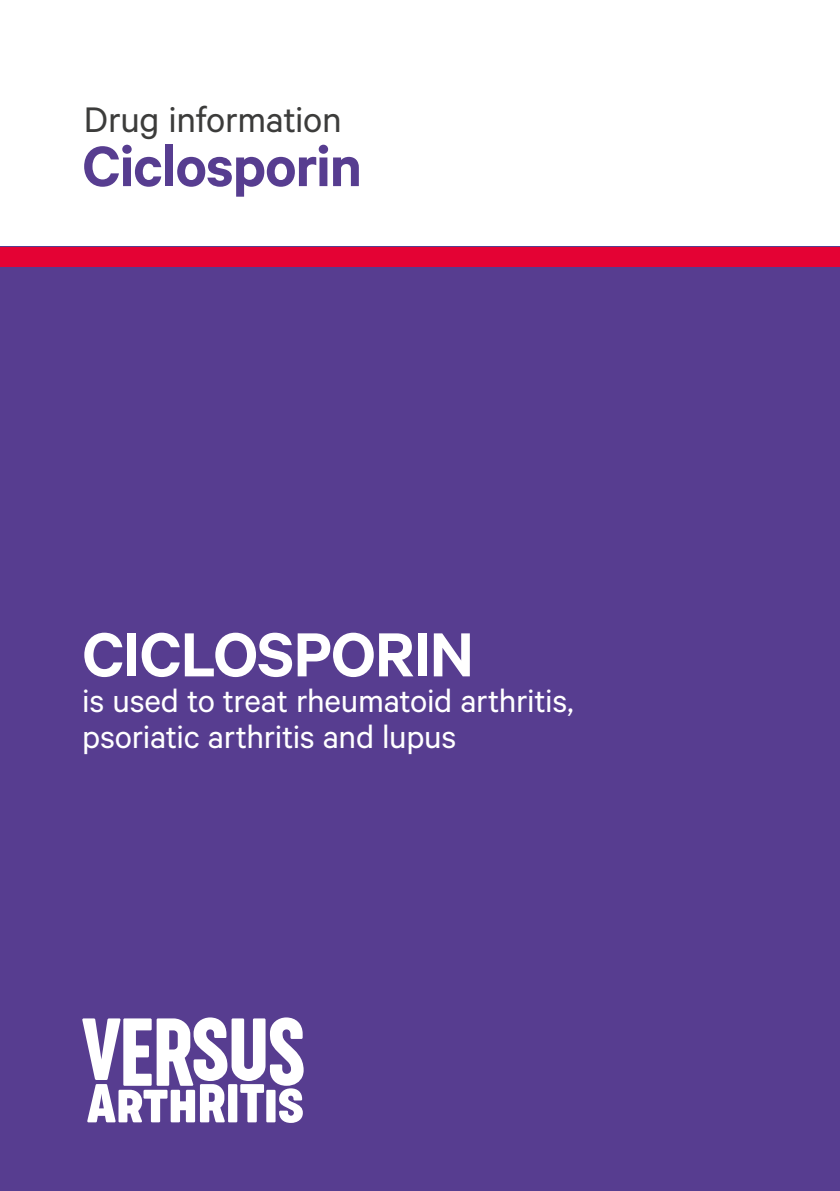
<style>
.page{position:relative;width:840px;height:1191px;background:#fff}
.page>*{position:absolute;margin:0;border:0;box-sizing:border-box;transform-origin:0 0}
.t1{font:600 70px "Calibre";letter-spacing:-.015em;color:#fff}
.t2{font:600 64px "Calibre";letter-spacing:-.015em;color:#573d90}
.t3{font:40px "Calibre";letter-spacing:-.01em;color:#3c3c3b}
.t4{font:36px/36px "Calibre";letter-spacing:-.01em;color:#fff}
</style>
<div class="page">
<div style="left:0;top:247px;width:839px;height:944px;background:#573d90"></div>
<div style="left:0;top:247px;width:839px;height:19px;background:#e40234"></div>
<svg style="left:82px;top:1017px;width:221px;height:106px"></svg>
<p class="t3" style="left:84px;top:96px;width:259px">Drug information</p>
<h2 class="t2" style="left:82px;top:128px;width:281px">Ciclosporin</h2>
<h1 class="t1" style="left:82px;top:613px;width:393px">CICLOSPORIN</h1>
<p class="t4" style="left:82px;top:682px;width:492px">is used to treat rheumatoid arthritis, psoriatic arthritis and lupus</p>
</div>
